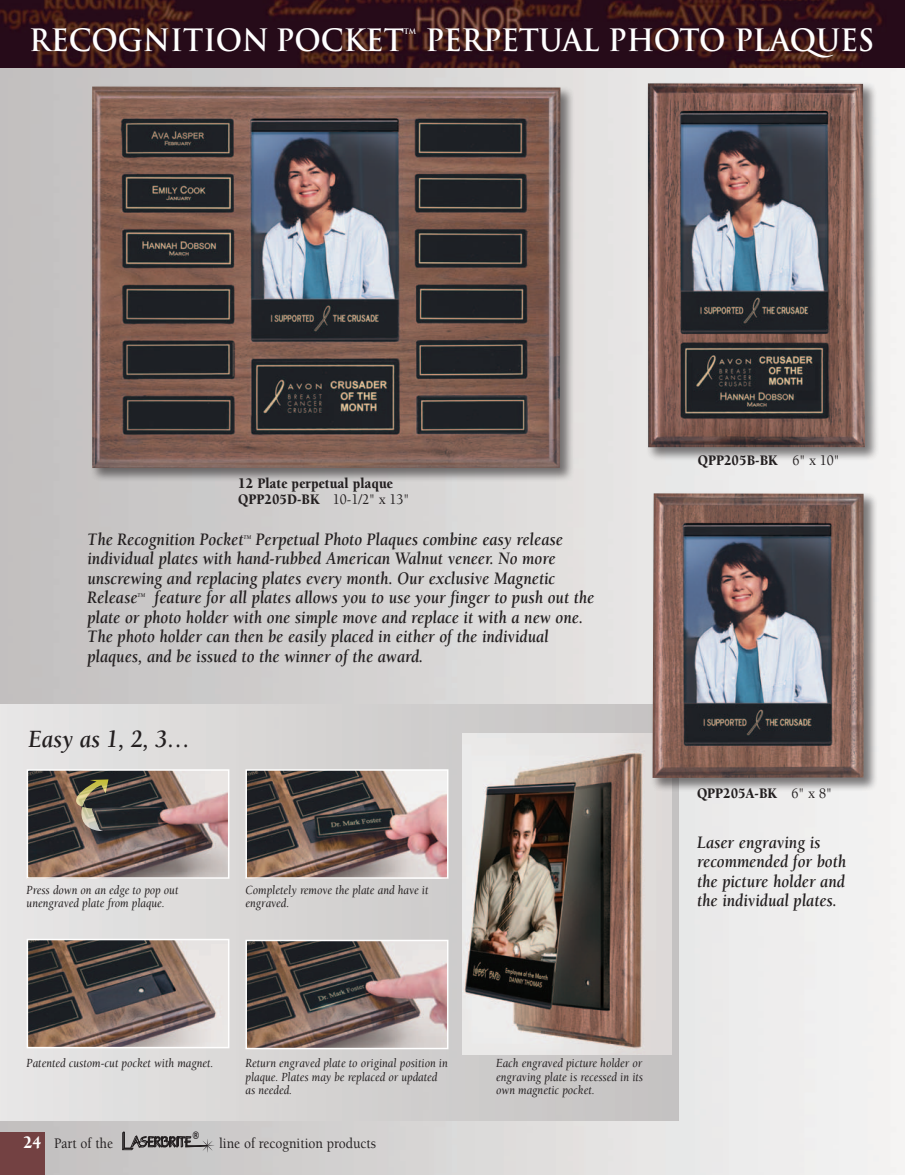
<style>
.page{position:relative;width:905px;height:1175px;background:#fff}
.page>*{position:absolute;margin:0;border:0;box-sizing:border-box;transform-origin:0 0}
.t1{font:700 30px "Trajan";color:#fff;scale:.95 1}
.t2{font:italic 700 25.5px "Berkeley";color:#231f20;scale:.9 1}
.t3{font:italic 700 18px/19.5px "Berkeley";color:#231f20;scale:.9 1}
.t4{font:900 15px/16.5px "Berkeley";color:#231f20;scale:.9 1}
.t5{font:500 15px "Berkeley";color:#231f20;scale:.9 1}
.t6{font:italic 12.75px/13.5px "Berkeley";color:#231f20;scale:.9 1}
.t7{font:700 10.5px "Helvetica";color:#231f20;scale:.8 1}
.t8{font:700 7.5px "Trajan";color:#fff;scale:.95 1}
.t9{font:italic 700 6px "Berkeley";color:#231f20;scale:.9 1}
.s1{font-weight:500}
.s2{font-weight:900;font-size:18px;color:#fff}
</style>
<div class="page">
<img style="left:0;top:0;width:905px;height:1174px">
<div style="left:89px;top:84px;width:485px;height:398px;background:#231f20;opacity:.35"></div>
<img style="left:92px;top:86px;width:468px;height:382px">
<div style="left:645px;top:82px;width:233px;height:379px;background:#231f20;opacity:.35"></div>
<img style="left:648px;top:83px;width:217px;height:364px">
<div style="left:0;top:704px;width:678px;height:416px;background:linear-gradient(to right,#e7e6e5,#c4c1c1)"></div>
<img style="left:30px;top:941px;width:196px;height:104px">
<div style="left:27px;top:938px;width:202px;height:110px;border:2px solid #fff"></div>
<img style="left:30px;top:772px;width:196px;height:103px">
<div style="left:27px;top:769px;width:202px;height:109px;border:2px solid #fff"></div>
<svg style="left:75px;top:779px;width:33px;height:52px;background:#706954"></svg>
<img style="left:462px;top:734px;width:209px;height:320px">
<div style="left:650px;top:490px;width:227px;height:302px;background:#231f20;opacity:.35"></div>
<img style="left:652px;top:493px;width:211px;height:285px">
<img style="left:248px;top:772px;width:197px;height:103px">
<div style="left:245px;top:769px;width:203px;height:109px;border:2px solid #fff"></div>
<img style="left:248px;top:942px;width:197px;height:104px">
<div style="left:245px;top:939px;width:203px;height:110px;border:2px solid #fff"></div>
<img style="left:0;top:0;width:904px;height:68px">
<div style="left:0;top:1132px;width:44px;height:42px;background:#734142"></div>
<svg style="left:122px;top:1131px;width:92px;height:21px;background:#999797"></svg>
<h1 class="t1" style="left:29px;top:21px;width:396px">RECOGNITION POCKET</h1>
<p class="t8" style="left:404px;top:27px;width:15px">TM</p>
<h1 class="t1" style="left:425px;top:21px;width:266px">PERPETUAL PHOTO</h1>
<h1 class="t1" style="left:734px;top:21px;width:149px">PLAQUES</h1>
<p class="t4" style="left:238px;top:475px;width:191px">12 Plate perpetual plaque<br>QPP205D-BK <span class="s1">10-1/2" x 13"</span></p>
<p class="t3" style="left:87px;top:529px;width:530px;text-indent:168px">Perpetual Photo Plaques combine easy release individual plates with hand-rubbed American Walnut veneer. No more unscrewing and replacing plates every month. Our exclusive Magnetic Release</p>
<p class="t3" style="left:87px;top:529px;width:175px">The Recognition Pocket</p>
<p class="t9" style="left:243px;top:533px;width:10px">TM</p>
<p class="t3" style="left:87px;top:588px;width:564px;text-indent:67px">feature for all plates allows you to use your finger to push out the plate or photo holder with one simple move and replace it with a new one.<br>The photo holder can then be easily placed in either of the individual plaques, and be issued to the winner of the award.</p>
<p class="t9" style="left:137px;top:592px;width:10px">TM</p>
<h2 class="t2" style="left:28px;top:725px;width:181px">Easy as 1, 2, 3…</h2>
<p class="t6" style="left:27px;top:883px;width:170px">Press down on an edge to pop out unengraved plate from plaque.</p>
<p class="t6" style="left:245px;top:883px;width:205px">Completely remove the plate and have it engraved.</p>
<p class="t4" style="left:697px;top:452px;width:159px">QPP205B-BK <span class="s1">6" x 10"</span></p>
<p class="t4" style="left:697px;top:785px;width:151px">QPP205A-BK <span class="s1">6" x 8"</span></p>
<p class="t3" style="left:697px;top:832px;width:167px">Laser engraving is recommended for both the picture holder and the individual plates.</p>
<p class="t6" style="left:27px;top:1056px;width:209px">Patented custom-cut pocket with magnet.</p>
<p class="t6" style="left:245px;top:1056px;width:226px">Return engraved plate to original position in plaque. Plates may be replaced or updated as needed.</p>
<p class="t5" style="left:24px;top:1135px;width:101px"><span class="s2">24</span> Part of the</p>
<p class="t7" style="left:193px;top:1127px;width:9px">®</p>
<p class="t5" style="left:219px;top:1135px;width:176px">line of recognition products</p>
<p class="t6" style="left:496px;top:1056px;width:165px;text-align:justify">Each engraved picture holder or engraving plate is recessed in its own magnetic pocket.</p>
</div>
